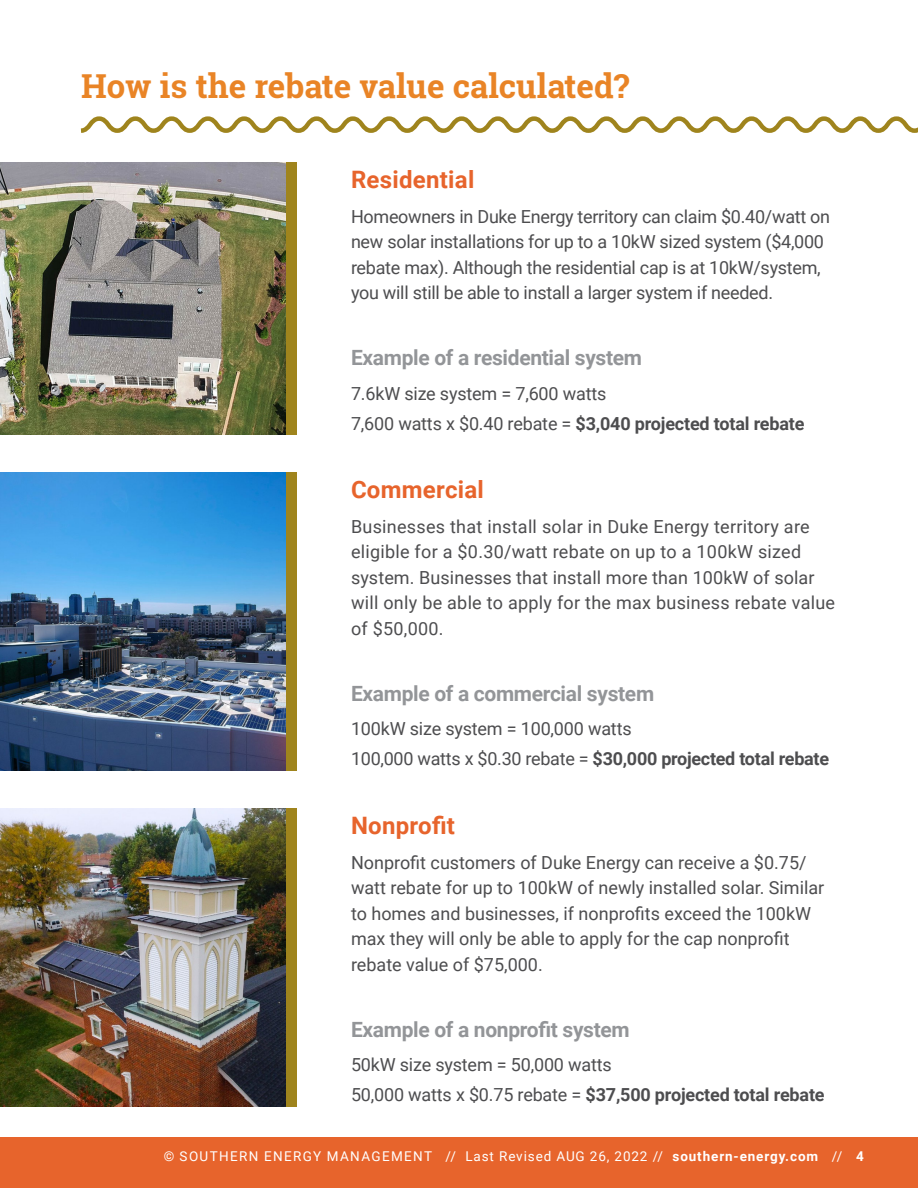
<style>
.page{position:relative;width:918px;height:1188px;background:#fff}
.page>*{position:absolute;margin:0;border:0;box-sizing:border-box;transform-origin:0 0}
.t1{font:700 33px "Roboto Slab";color:#e98426}
.t2{font:700 24px "Roboto";letter-spacing:.01em;color:#e7642c}
.t3{font:700 21px "Roboto";letter-spacing:-.015em;color:#939598}
.t4{font:18px/25.5px "Roboto";color:#4d4d4f}
.t5{font:13.5px "Roboto";letter-spacing:.1em;color:#fff}
.s1{font-weight:700}
</style>
<div class="page">
<div style="left:0;top:1137px;width:918px;height:51px;background:#e7642c"></div>
<img style="left:0;top:473px;width:286px;height:298px">
<div style="left:286px;top:473px;width:11px;height:298px;background:#9f841d"></div>
<img style="left:0;top:809px;width:286px;height:298px">
<div style="left:286px;top:809px;width:11px;height:298px;background:#9f841d"></div>
<img style="left:0;top:163px;width:286px;height:272px">
<div style="left:286px;top:163px;width:11px;height:272px;background:#9f841d"></div>
<svg style="left:80px;top:116px;width:838px;height:17px"></svg>
<h1 class="t1" style="left:81px;top:63px;width:550px">How is the rebate value calculated?</h1>
<h2 class="t2" style="left:351px;top:163px;width:125px">Residential</h2>
<p class="t4" style="left:351px;top:203px;width:481px">Homeowners in Duke Energy territory can claim $0.40/watt on new solar installations for up to a 10kW sized system ($4,000 rebate max). Although the residential cap is at 10kW/system, you will still be able to install a larger system if needed.</p>
<p class="t3" style="left:351px;top:343px;width:293px">Example of a residential system</p>
<p class="t4" style="left:351px;top:377px;width:455px;line-height:30px">7.6kW size system = 7,600 watts<br>7,600 watts x $0.40 rebate = <span class="s1">$3,040 projected total rebate</span></p>
<h2 class="t2" style="left:351px;top:473px;width:135px">Commercial</h2>
<p class="t4" style="left:351px;top:513px;width:486px">Businesses that install solar in Duke Energy territory are eligible for a $0.30/watt rebate on up to a 100kW sized system. Businesses that install more than 100kW of solar will only be able to apply for the max business rebate value of $50,000.</p>
<p class="t3" style="left:351px;top:678px;width:305px">Example of a commercial system</p>
<p class="t4" style="left:351px;top:713px;width:480px;line-height:30px">100kW size system = 100,000 watts<br>100,000 watts x $0.30 rebate = <span class="s1">$30,000 projected total rebate</span></p>
<h2 class="t2" style="left:351px;top:809px;width:106px">Nonprofit</h2>
<p class="t4" style="left:351px;top:849px;width:475px">Nonprofit customers of Duke Energy can receive a $0.75/ watt rebate for up to 100kW of newly installed solar. Similar to homes and businesses, if nonprofits exceed the 100kW max they will only be able to apply for the cap nonprofit rebate value of $75,000.</p>
<p class="t3" style="left:351px;top:1014px;width:280px">Example of a nonprofit system</p>
<p class="t4" style="left:351px;top:1049px;width:475px;line-height:30px">50kW size system = 50,000 watts<br>50,000 watts x $0.75 rebate = <span class="s1">$37,500 projected total rebate</span></p>
<p class="t5" style="left:164px;top:1147px;width:702px">© SOUTHERN ENERGY MANAGEMENT // Last Revised AUG 26, 2022 // <span class="s1">southern-energy.com</span> // <span class="s1">4</span></p>
</div>
